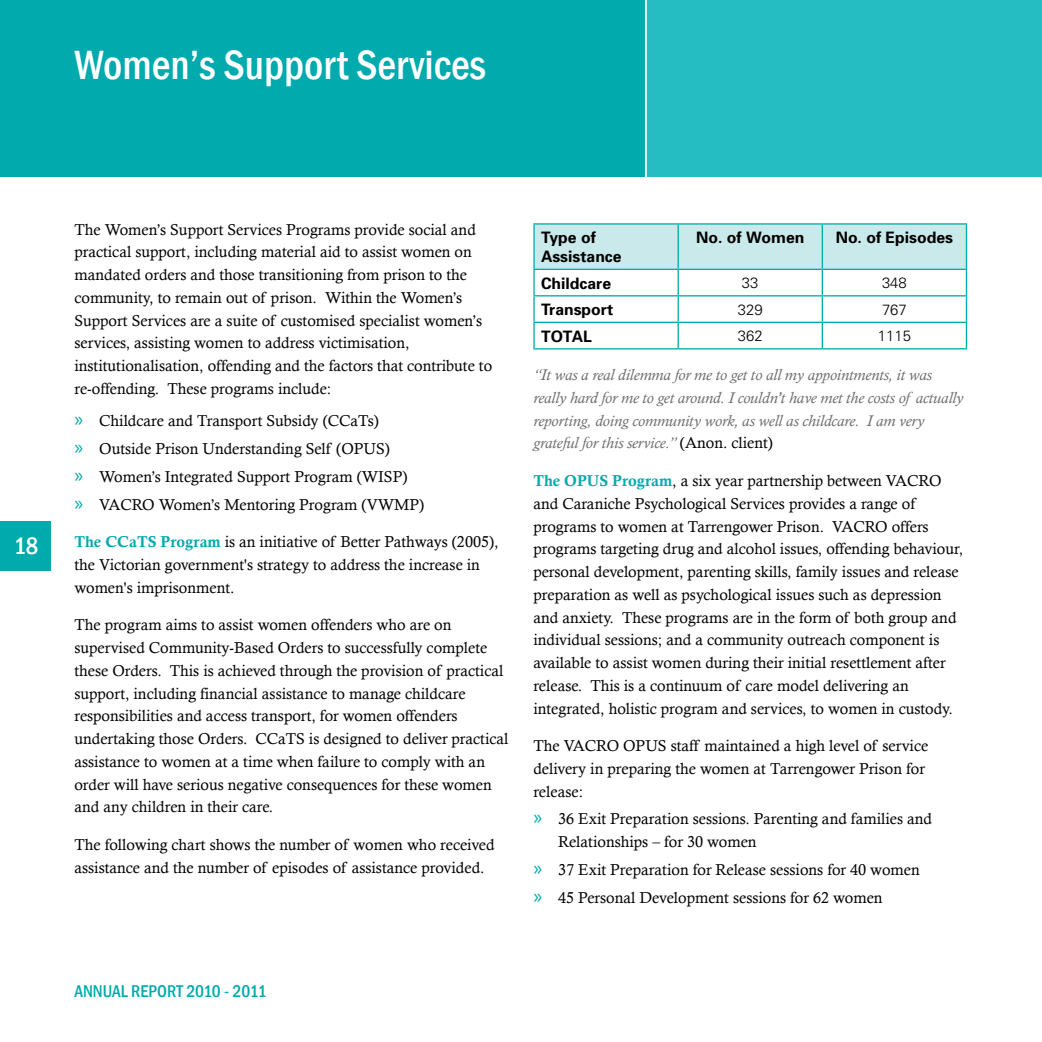
<style>
.page{position:relative;width:1042px;height:1042px;background:#fff}
.page>*{position:absolute;margin:0;border:0;box-sizing:border-box;transform-origin:0 0}
.t1{font:500 condensed 42px "Franklin Gothic";color:#fff}
.t2{font:500 condensed 24.5px "Franklin Gothic";color:#fff}
.t3{font:500 condensed 17.5px "Franklin Gothic";color:#00aaad}
.t4{font:15.75px/22.8px "Calisto";color:#000}
.t5{font:italic 15.75px/22.8px "Calisto";color:#6d6e71}
.t6{font:700 15.75px/18.9px "Univers";color:#000}
.t7{font:300 14.88px "Univers";color:#000}
.s1{font-family:"Myriad Pro";font-size:21px;color:#00aaad}
.s2{font-family:"Calis MT Bol";color:#00aaad}
.s3{font-style:normal;color:#000}
</style>
<div class="page">
<div style="left:0;top:0;width:656px;height:176px;background:#00aaad"></div>
<div style="left:0;top:521px;width:51px;height:49px;background:#00aaad"></div>
<div style="left:646px;top:0;width:396px;height:176px;background:#25bdc2"></div>
<hr style="left:645px;top:0;width:2px;height:188px;background:#fff">
<hr style="left:1041px;top:0;width:1px;height:176px;background:#00aaad">
<hr style="left:533px;top:225px;width:2px;height:44px;background:#00aaad">
<hr style="left:533px;top:223px;width:145px;height:2px;background:#00aaad">
<hr style="left:533px;top:269px;width:145px;height:1px;background:#00aaad">
<hr style="left:678px;top:223px;width:144px;height:2px;background:#00aaad">
<hr style="left:822px;top:223px;width:145px;height:2px;background:#00aaad">
<hr style="left:533px;top:270px;width:2px;height:25px;background:#00aaad">
<hr style="left:533px;top:296px;width:2px;height:26px;background:#00aaad">
<hr style="left:533px;top:295px;width:145px;height:1px;background:#00aaad">
<hr style="left:533px;top:323px;width:2px;height:25px;background:#00aaad">
<hr style="left:533px;top:322px;width:145px;height:1px;background:#00aaad">
<hr style="left:533px;top:348px;width:145px;height:1px;background:#00aaad">
<hr style="left:678px;top:348px;width:144px;height:1px;background:#00aaad">
<svg style="left:534px;top:224px;width:433px;height:124px"></svg>
<hr style="left:822px;top:322px;width:145px;height:1px;background:#00aaad">
<hr style="left:822px;top:348px;width:145px;height:1px;background:#00aaad">
<h1 class="t1" style="left:74px;top:37px;width:413px">Women’s Support Services</h1>
<h2 class="t2" style="left:14px;top:530px;width:26px">18</h2>
<p class="t4" style="left:74px;top:218px;width:419px">The Women’s Support Services Programs provide social and practical support, including material aid to assist women on mandated orders and those transitioning from prison to the community, to remain out of prison. Within the Women’s Support Services are a suite of customised specialist women’s services, assisting women to address victimisation, institutionalisation, offending and the factors that contribute to re-offending. These programs include:</p>
<p class="t4" style="left:74px;top:407px;width:351px;line-height:27.7px"><span class="s1">»</span> Childcare and Transport Subsidy (CCaTs)<br><span class="s1">»</span> Outside Prison Understanding Self (OPUS)<br><span class="s1">»</span> Women’s Integrated Support Program (WISP)<br><span class="s1">»</span> VACRO Women’s Mentoring Program (VWMP)</p>
<p class="t4" style="left:74px;top:530px;width:426px"><span class="s2">The CCaTS Program</span> is an initiative of Better Pathways (2005), the Victorian government's strategy to address the increase in women's imprisonment.</p>
<p class="t4" style="left:74px;top:613px;width:436px">The program aims to assist women offenders who are on supervised Community-Based Orders to successfully complete these Orders. This is achieved through the provision of practical support, including financial assistance to manage childcare responsibilities and access transport, for women offenders undertaking those Orders. CCaTS is designed to deliver practical assistance to women at a time when failure to comply with an order will have serious negative consequences for these women and any children in their care.</p>
<p class="t4" style="left:74px;top:833px;width:422px">The following chart shows the number of women who received assistance and the number of episodes of assistance provided.</p>
<p class="t6" style="left:541px;top:228px;width:82px">Type of<br>Assistance</p>
<p class="t6" style="left:696px;top:228px;width:110px">No. of Women</p>
<p class="t6" style="left:836px;top:228px;width:119px">No. of Episodes</p>
<p class="t6" style="left:541px;top:274px;width:72px">Childcare</p>
<p class="t7" style="left:742px;top:274px;width:18px">33</p>
<p class="t7" style="left:882px;top:274px;width:26px">348</p>
<p class="t6" style="left:541px;top:300px;width:74px">Transport</p>
<p class="t7" style="left:738px;top:300px;width:26px">329</p>
<p class="t7" style="left:882px;top:300px;width:26px">767</p>
<p class="t6" style="left:541px;top:327px;width:52px">TOTAL</p>
<p class="t7" style="left:738px;top:327px;width:26px">362</p>
<p class="t7" style="left:878px;top:327px;width:35px">1115</p>
<p class="t5" style="left:533px;top:363px;width:431px">“It was a real dilemma for me to get to all my appointments, it was really hard for me to get around. I couldn’t have met the costs of actually reporting, doing community work, as well as childcare. I am very grateful for this service.” <span class="s3">(Anon. client)</span></p>
<p class="t4" style="left:533px;top:469px;width:431px"><span class="s2">The OPUS Program</span>, a six year partnership between VACRO and Caraniche Psychological Services provides a range of programs to women at Tarrengower Prison. VACRO offers programs targeting drug and alcohol issues, offending behaviour, personal development, parenting skills, family issues and release preparation as well as psychological issues such as depression and anxiety. These programs are in the form of both group and individual sessions; and a community outreach component is available to assist women during their initial resettlement after release. This is a continuum of care model delivering an integrated, holistic program and services, to women in custody.</p>
<p class="t4" style="left:533px;top:734px;width:396px">The VACRO OPUS staff maintained a high level of service delivery in preparing the women at Tarrengower Prison for release:</p>
<p class="t4" style="left:558px;top:807px;width:375px;text-indent:-25px"><span class="s1">»</span> 36 Exit Preparation sessions. Parenting and families and<br>Relationships – for 30 women</p>
<p class="t4" style="left:533px;top:855px;width:388px;line-height:27.7px"><span class="s1">»</span> 37 Exit Preparation for Release sessions for 40 women <span class="s1">»</span> 45 Personal Development sessions for 62 women</p>
<p class="t3" style="left:74px;top:980px;width:194px">ANNUAL REPORT 2010 - 2011</p>
</div>
